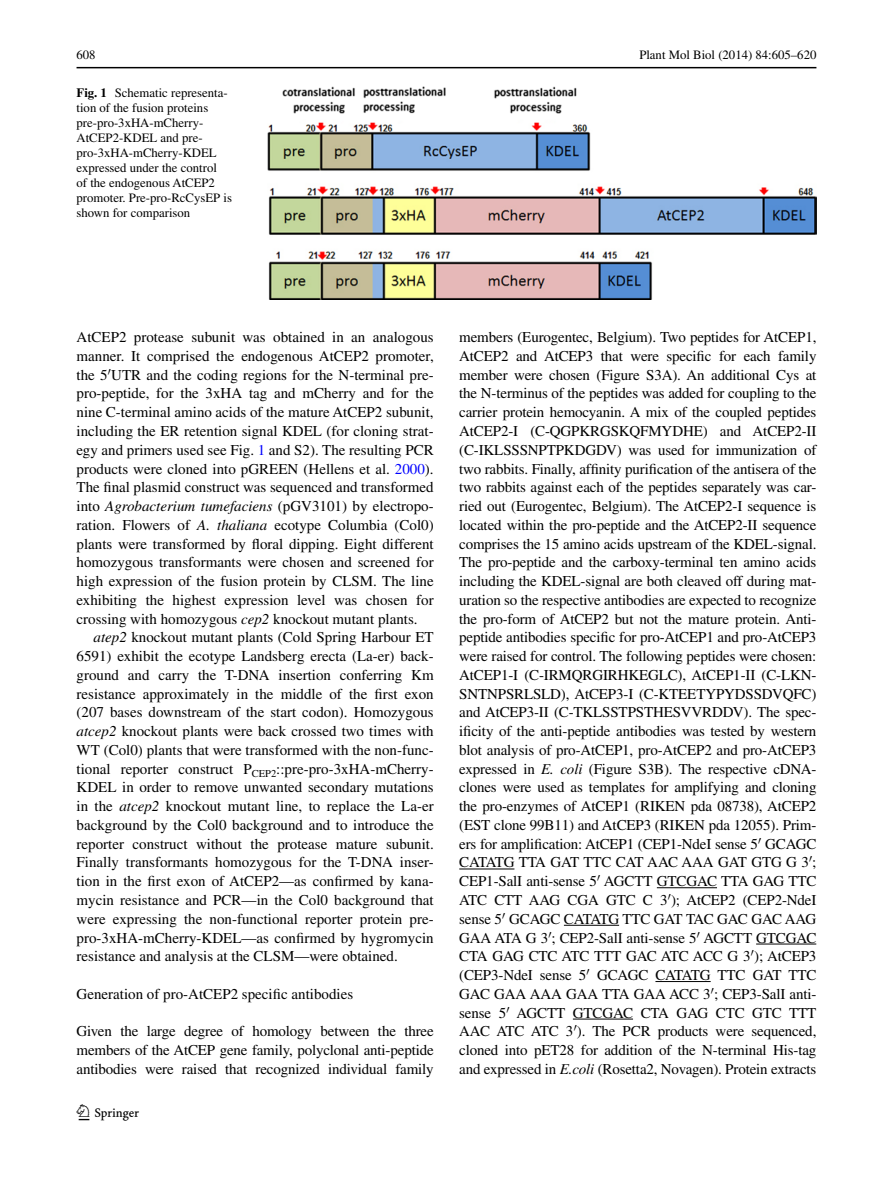
<style>
.page{position:relative;width:893px;height:1187px;background:#fff}
.page>*{position:absolute;margin:0;border:0;box-sizing:border-box;transform-origin:0 0}
.t1{font:22.5px "Springnew";color:#000}
.t2{font:15px/18.8px "Times";color:#000;text-align:justify}
.t3{font:12.75px/15px "Times";color:#000}
.s1{font-weight:700}
.s2{color:#00f}
.s3{font-style:italic}
</style>
<div class="page">
<hr style="left:77px;top:67px;width:739px;height:1px;background:#000">
<hr style="left:459px;top:868px;width:55px;height:1px;background:#000">
<hr style="left:657px;top:887px;width:60px;height:1px;background:#000">
<hr style="left:564px;top:924px;width:55px;height:1px;background:#000">
<hr style="left:756px;top:943px;width:60px;height:1px;background:#000">
<hr style="left:655px;top:981px;width:56px;height:1px;background:#000">
<hr style="left:573px;top:1018px;width:60px;height:1px;background:#000">
<img style="left:268px;top:87px;width:548px;height:212px">
<p class="t3" style="left:77px;top:48px;width:21px">608</p>
<p class="t3" style="left:639px;top:48px;width:179px">Plant Mol Biol (2014) 84:605–620</p>
<p class="t3" style="left:77px;top:85px;width:157px"><span class="s1">Fig. 1</span> Schematic representa&shy;tion of the fusion proteins pre-pro-3xHA-mCherry-<br>AtCEP2-KDEL and pre&shy;pro-3xHA-mCherry-KDEL expressed under the control<br>of the endogenous AtCEP2 promoter. Pre-pro-RcCysEP is shown for comparison</p>
<p class="t2" style="left:77px;top:327px;width:359px">AtCEP2 protease subunit was obtained in an analogous manner. It comprised the endogenous AtCEP2 promoter, the 5 UTR and the coding regions for the N-terminal pre&shy;pro-peptide, for the 3xHA tag and mCherry and for the nine C-terminal amino acids of the mature AtCEP2 subunit, including the ER retention signal KDEL (for cloning strat&shy;egy and primers used see Fig. <span class="s2">1</span> and S2). The resulting PCR products were cloned into pGREEN (Hellens et al. <span class="s2">2000</span>).<br>The final plasmid construct was sequenced and transformed into <span class="s3">Agrobacterium tumefaciens</span> (pGV3101) by electropo&shy;ration. Flowers of <span class="s3">A. thaliana</span> ecotype Columbia (Col0) plants were transformed by floral dipping. Eight different homozygous transformants were chosen and screened for high expression of the fusion protein by CLSM. The line exhibiting the highest expression level was chosen for crossing with homozygous <span class="s3">cep2</span> knockout mutant plants.</p>
<p class="t2" style="left:77px;top:627px;width:359px;text-indent:17px"><span class="s3">atep2</span> knockout mutant plants (Cold Spring Harbour ET 6591) exhibit the ecotype Landsberg erecta (La-er) back&shy;ground and carry the T-DNA insertion conferring Km resistance approximately in the middle of the first exon (207 bases downstream of the start codon). Homozygous <span class="s3">atcep2</span> knockout plants were back crossed two times with WT (Col0) plants that were transformed with the non-func&shy;tional reporter construct P<sub>CEP2</sub>::pre-pro-3xHA-mCherry-KDEL in order to remove unwanted secondary mutations in the <span class="s3">atcep2</span> knockout mutant line, to replace the La-er background by the Col0 background and to introduce the reporter construct without the protease mature subunit.<br>Finally transformants homozygous for the T-DNA inser&shy;tion in the first exon of AtCEP2—as confirmed by kana&shy;mycin resistance and PCR—in the Col0 background that were expressing the non-functional reporter protein pre&shy;pro-3xHA-mCherry-KDEL—as confirmed by hygromycin resistance and analysis at the CLSM—were obtained.</p>
<p class="t2" style="left:77px;top:984px;width:278px">Generation of pro‑AtCEP2 specific antibodies</p>
<p class="t2" style="left:77px;top:1021px;width:359px">Given the large degree of homology between the three members of the AtCEP gene family, polyclonal anti-peptide antibodies were raised that recognized individual family</p>
<h1 class="t1" style="left:79px;top:1104px;width:62px">1 3</h1>
<p class="t2" style="left:459px;top:327px;width:359px">members (Eurogentec, Belgium). Two peptides for AtCEP1, AtCEP2 and AtCEP3 that were specific for each family member were chosen (Figure S3A). An additional Cys at the N-terminus of the peptides was added for coupling to the carrier protein hemocyanin. A mix of the coupled peptides AtCEP2-I (C-QGPKRGSKQFMYDHE) and AtCEP2-II (C-IKLSSSNPTPKDGDV) was used for immunization of two rabbits. Finally, affinity purification of the antisera of the two rabbits against each of the peptides separately was car&shy;ried out (Eurogentec, Belgium). The AtCEP2-I sequence is located within the pro-peptide and the AtCEP2-II sequence comprises the 15 amino acids upstream of the KDEL-signal.<br>The pro-peptide and the carboxy-terminal ten amino acids including the KDEL-signal are both cleaved off during mat&shy;uration so the respective antibodies are expected to recognize the pro-form of AtCEP2 but not the mature protein. Anti&shy;peptide antibodies specific for pro-AtCEP1 and pro-AtCEP3 were raised for control. The following peptides were chosen:<br>AtCEP1-I (C-IRMQRGIRHKEGLC), AtCEP1-II (C-LKN-SNTNPSRLSLD), AtCEP3-I (C-KTEETYPYDSSDVQFC) and AtCEP3-II (C-TKLSSTPSTHESVVRDDV). The spec&shy;ificity of the anti-peptide antibodies was tested by western blot analysis of pro-AtCEP1, pro-AtCEP2 and pro-AtCEP3 expressed in <span class="s3">E. coli</span> (Figure S3B). The respective cDNA&shy;clones were used as templates for amplifying and cloning the pro-enzymes of AtCEP1 (RIKEN pda 08738), AtCEP2 (EST clone 99B11) and AtCEP3 (RIKEN pda 12055). Prim&shy;ers for amplification: AtCEP1 (CEP1-NdeI sense 5 GCAGC CATATG TTA GAT TTC CAT AAC AAA GAT GTG G 3 ; CEP1-SalI anti-sense 5 AGCTT GTCGAC TTA GAG TTC ATC CTT AAG CGA GTC C 3 ); AtCEP2 (CEP2-NdeI sense 5 GCAGC CATATG TTC GAT TAC GAC GAC AAG GAA ATA G 3 ; CEP2-SalI anti-sense 5 AGCTT GTCGAC CTA GAG CTC ATC TTT GAC ATC ACC G 3 ); AtCEP3 (CEP3-NdeI sense 5 GCAGC CATATG TTC GAT TTC GAC GAA AAA GAA TTA GAA ACC 3 ; CEP3-SalI anti&shy;sense 5 AGCTT GTCGAC CTA GAG CTC GTC TTT AAC ATC ATC 3 ). The PCR products were sequenced, cloned into pET28 for addition of the N-terminal His-tag and expressed in <span class="s3">E.coli</span> (Rosetta2, Novagen). Protein extracts</p>
</div>
